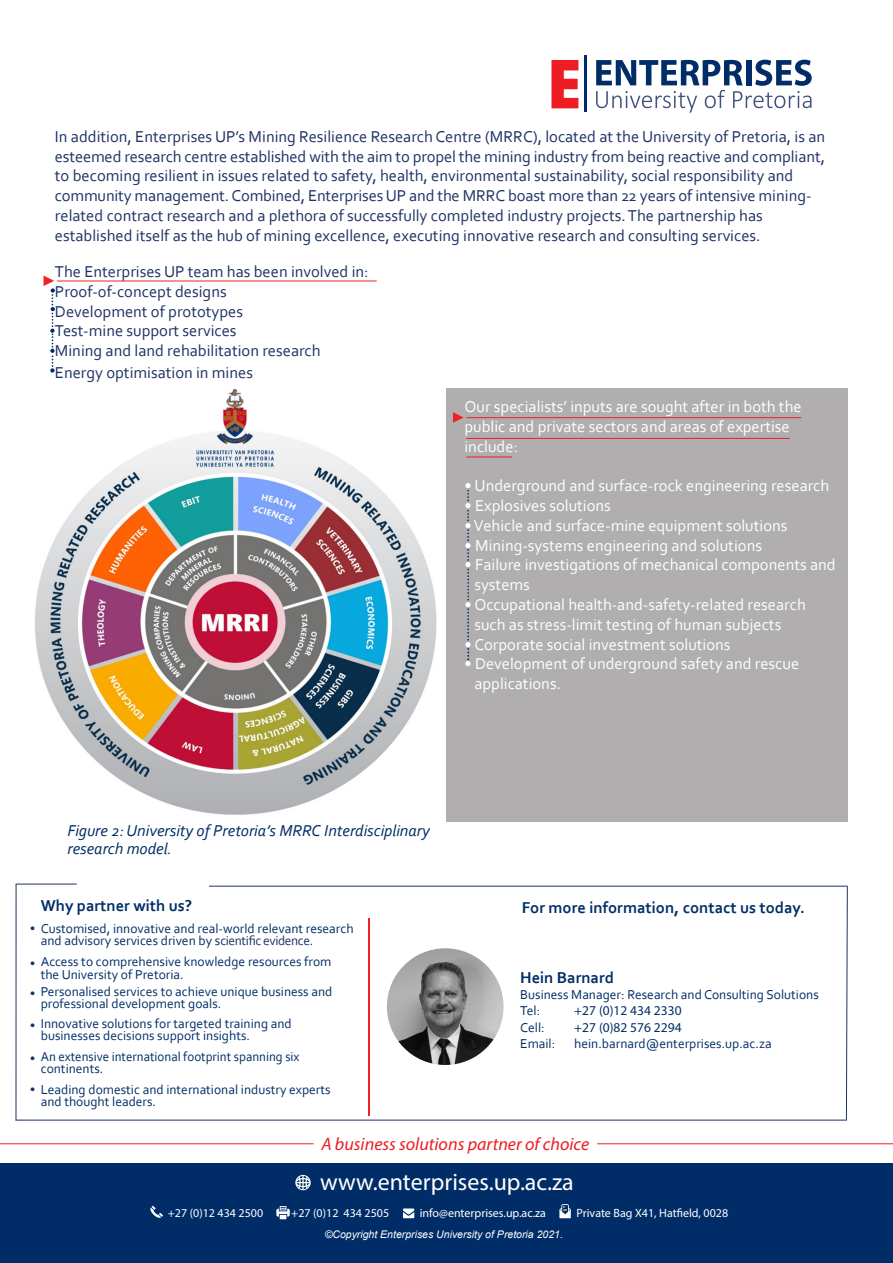
<style>
.page{position:relative;width:893px;height:1263px;background:#fff}
.page>*{position:absolute;margin:0;border:0;box-sizing:border-box;transform-origin:0 0}
.t1{font:24px "Myriad Pro";color:#fff}
.t2{font:italic 18px "Myriad Pro";color:#ee1d23}
.t3{font:18px "Myriad Pro";color:#1d3263}
.t4{font:16.5px/19.8px "Corbel";color:#1e3264;text-align:justify}
.t5{font:16.5px/19.8px "Corbel";color:#fff}
.t6{font:italic 16.5px/18px "Corbel";color:#002e66}
.t7{font:700 16.5px "Corbel";color:#002e66}
.t8{font:13.5px/12px "Corbel";color:#002e66}
.t9{font:13.5px "Corbel";color:#002e66;scale:.96 1}
.t10{font:13.5px "Myriad Pro";color:#002e66}
.t11{font:12px "Myriad Pro";color:#fff}
.t12{font:italic 10.5px "Arial";color:#fff}
.s1{color:#1d3263}
</style>
<div class="page">
<div style="left:446px;top:388px;width:402px;height:434px;background:#b0aeaf"></div>
<svg style="left:551px;top:60px;width:27px;height:48px"></svg>
<svg style="left:596px;top:60px;width:216px;height:53px"></svg>
<hr style="left:584px;top:56px;width:2px;height:56px;background:#002d67">
<img style="left:35px;top:390px;width:402px;height:425px">
<hr style="left:57px;top:281px;width:320px;height:1px;background:#ee2123">
<svg style="left:44px;top:276px;width:11px;height:97px"></svg>
<svg style="left:467px;top:490px;width:2px;height:11px"></svg>
<svg style="left:467px;top:510px;width:2px;height:11px"></svg>
<svg style="left:467px;top:529px;width:2px;height:12px"></svg>
<svg style="left:467px;top:549px;width:2px;height:12px"></svg>
<svg style="left:467px;top:569px;width:2px;height:31px"></svg>
<svg style="left:467px;top:608px;width:2px;height:33px"></svg>
<svg style="left:467px;top:648px;width:2px;height:12px"></svg>
<div style="left:0;top:1163px;width:893px;height:100px;background:#002d67"></div>
<svg style="left:295px;top:1175px;width:16px;height:16px"></svg>
<svg style="left:276px;top:1206px;width:14px;height:13px"></svg>
<svg style="left:403px;top:1208px;width:11px;height:11px"></svg>
<svg style="left:559px;top:1204px;width:12px;height:14px"></svg>
<svg style="left:453px;top:412px;width:11px;height:11px"></svg>
<hr style="left:466px;top:417px;width:335px;height:1px;background:#ee2123">
<hr style="left:466px;top:438px;width:324px;height:1px;background:#ee2123">
<hr style="left:466px;top:457px;width:46px;height:1px;background:#ee2123">
<img style="left:387px;top:948px;width:117px;height:117px;border-radius:58px">
<hr style="left:369px;top:918px;width:1px;height:198px;background:#ee2123">
<hr style="left:16px;top:884px;width:1px;height:236px;background:#1e3264">
<svg style="left:846px;top:885px;width:2px;height:235px"></svg>
<hr style="left:16px;top:884px;width:61px;height:1px;background:#1e3264">
<hr style="left:209px;top:886px;width:638px;height:1px;background:#1e3264">
<hr style="left:16px;top:1120px;width:831px;height:1px;background:#1e3264">
<svg style="left:150px;top:1206px;width:13px;height:12px"></svg>
<hr style="left:0;top:1143px;width:314px;height:1px;background:#ee1d23">
<hr style="left:597px;top:1143px;width:296px;height:1px;background:#ee1d23">
<p class="t4" style="left:55px;top:126px;width:772px">In addition, Enterprises UP’s Mining Resilience Research Centre (MRRC), located at the University of Pretoria, is an esteemed research centre established with the aim to propel the mining industry from being reactive and compliant, to becoming resilient in issues related to safety, health, environmental sustainability, social responsibility and</p>
<p class="t4" style="left:55px;top:185px;width:758px">community management. Combined, Enterprises UP and the MRRC boast more than 22 years of intensive mining-</p>
<p class="t4" style="left:55px;top:205px;width:709px">related contract research and a plethora of successfully completed industry projects. The partnership has</p>
<p class="t4" style="left:55px;top:225px;width:707px">established itself as the hub of mining excellence, executing innovative research and consulting services.</p>
<p class="t4" style="left:55px;top:261px;width:315px">The Enterprises UP team has been involved in:</p>
<p class="t4" style="left:55px;top:281px;width:173px">Proof-of-concept designs</p>
<p class="t4" style="left:55px;top:301px;width:190px">Development of prototypes</p>
<p class="t4" style="left:55px;top:321px;width:183px">Test-mine support services</p>
<p class="t4" style="left:55px;top:340px;width:267px">Mining and land rehabilitation research</p>
<p class="t4" style="left:55px;top:362px;width:200px">Energy optimisation in mines</p>
<p class="t5" style="left:464px;top:396px;width:339px">Our specialists’ inputs are sought after in both the</p>
<p class="t5" style="left:464px;top:416px;width:327px">public and private sectors and areas of expertise</p>
<p class="t5" style="left:464px;top:436px;width:55px">include:</p>
<p class="t5" style="left:464px;top:475px;width:366px">• Underground and surface-rock engineering research</p>
<p class="t5" style="left:464px;top:495px;width:148px">• Explosives solutions</p>
<p class="t5" style="left:464px;top:515px;width:325px">• Vehicle and surface-mine equipment solutions</p>
<p class="t5" style="left:464px;top:535px;width:299px">• Mining-systems engineering and solutions</p>
<p class="t5" style="left:474px;top:555px;width:363px;text-indent:-10px">• Failure investigations of mechanical components and systems</p>
<p class="t5" style="left:474px;top:594px;width:333px;text-indent:-10px">• Occupational health-and-safety-related research such as stress-limit testing of human subjects</p>
<p class="t5" style="left:464px;top:634px;width:268px">• Corporate social investment solutions</p>
<p class="t5" style="left:474px;top:654px;width:326px;text-indent:-10px">• Development of underground safety and rescue applications.</p>
<p class="t6" style="left:67px;top:821px;width:364px">Figure 2: University of Pretoria’s MRRC Interdisciplinary research model.</p>
<p class="t7" style="left:41px;top:896px;width:153px">Why partner with us?</p>
<p class="t8" style="left:41px;top:922px;width:314px">Customised, innovative and real-world relevant research and advisory services driven by s<span class="s1">cientific evidence.</span></p>
<p class="t8" style="left:41px;top:954px;width:292px;line-height:13.5px">Access to comprehensive knowledge resources from the University of Pretoria.</p>
<p class="t8" style="left:41px;top:985px;width:293px">Personalised services to achieve unique business and</p>
<p class="t8" style="left:41px;top:997px;width:182px">professional development goals.</p>
<p class="t8" style="left:41px;top:1017px;width:253px">Innovative solutions for targeted training and</p>
<p class="t8" style="left:41px;top:1029px;width:211px">businesses decisions support insights.</p>
<p class="t9" style="left:41px;top:1048px;width:271px">An extensive international footprint spanning six</p>
<p class="t8" style="left:41px;top:1062px;width:64px">continents.</p>
<p class="t8" style="left:41px;top:1083px;width:291px">Leading domestic and international industry experts and thought leaders.</p>
<p class="t3" style="left:30px;top:916px;width:7px">•</p>
<p class="t3" style="left:30px;top:950px;width:7px">•</p>
<p class="t3" style="left:30px;top:981px;width:7px">•</p>
<p class="t3" style="left:30px;top:1013px;width:7px">•</p>
<p class="t3" style="left:30px;top:1046px;width:7px">•</p>
<p class="t3" style="left:30px;top:1077px;width:7px">•</p>
<p class="t7" style="left:522px;top:897px;width:285px">For more information, contact us today.</p>
<p class="t7" style="left:520px;top:967px;width:95px">Hein Barnard</p>
<p class="t8" style="left:520px;top:988px;width:300px">Business Manager: Research and Consulting Solutions</p>
<p class="t8" style="left:520px;top:1004px;width:22px">Tel:</p>
<p class="t10" style="left:574px;top:1002px;width:109px">+27 (0)12 434 2330</p>
<p class="t8" style="left:520px;top:1021px;width:26px">Cell:</p>
<p class="t10" style="left:574px;top:1019px;width:109px">+27 (0)82 576 2294</p>
<p class="t8" style="left:520px;top:1037px;width:37px">Email:</p>
<p class="t8" style="left:574px;top:1037px;width:199px">hein.barnard@enterprises.up.ac.za</p>
<p class="t2" style="left:321px;top:1133px;width:269px">A business solutions partner of choice</p>
<p class="t1" style="left:320px;top:1167px;width:255px">www.enterprises.up.ac.za</p>
<p class="t11" style="left:168px;top:1205px;width:97px">+27 (0)12 434 2500</p>
<p class="t11" style="left:291px;top:1205px;width:100px">+27 (0)12 434 2505</p>
<p class="t11" style="left:420px;top:1205px;width:128px">info@enterprises.up.ac.za</p>
<p class="t11" style="left:577px;top:1205px;width:153px">Private Bag X41, Hatfield, 0028</p>
<p class="t12" style="left:325px;top:1227px;width:240px">©Copyright Enterprises University of Pretoria 2021.</p>
</div>
